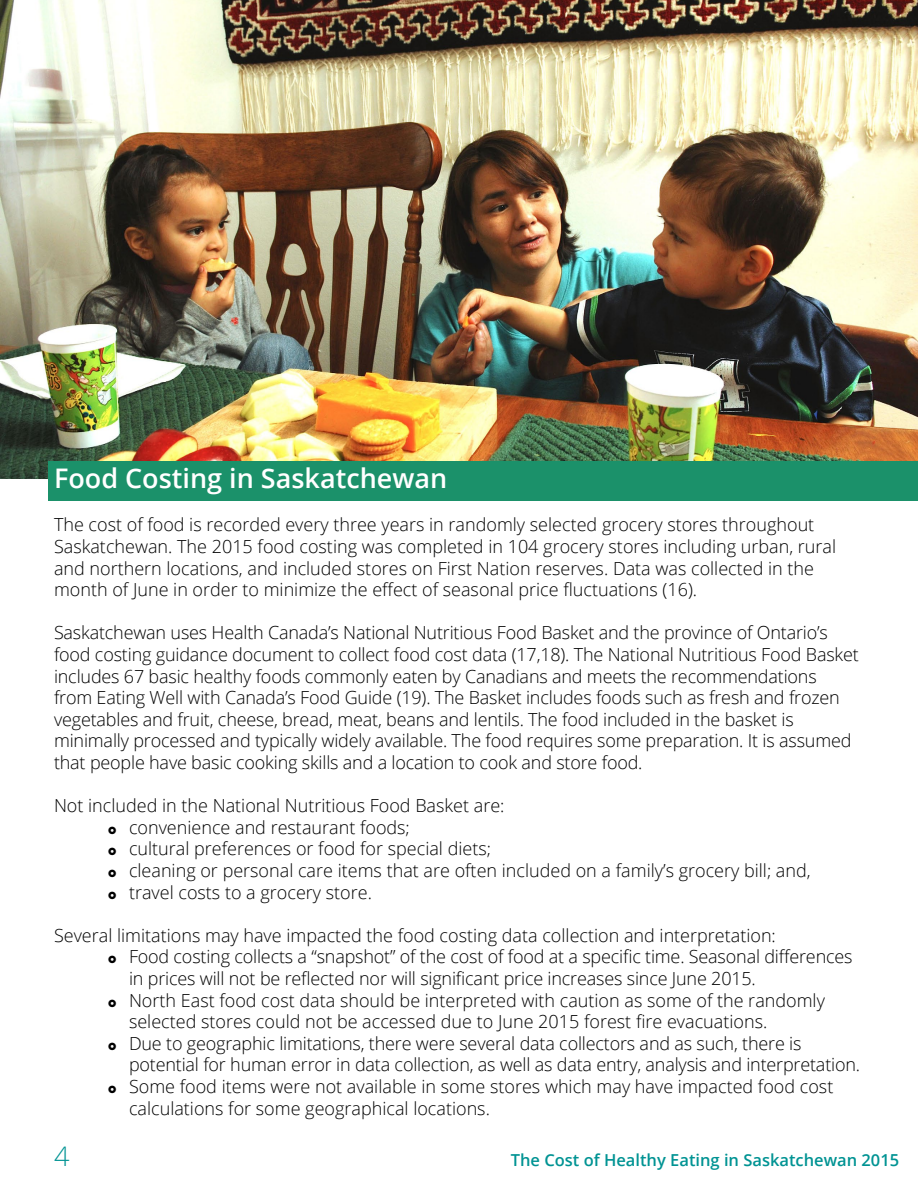
<style>
.page{position:relative;width:918px;height:1188px;background:#fff}
.page>*{position:absolute;margin:0;border:0;box-sizing:border-box;transform-origin:0 0}
.t1{font:600 27px "Open Sans";color:#fff}
.t2{font:300 27px "Open Sans";color:#009393}
.t3{font:300 18px/21.6px "Open Sans";color:#000}
.t4{font:600 16.5px "Open Sans";color:#009393}
.s1{font-family:"Brandon Grotesque";font-weight:900}
</style>
<div class="page">
<img style="left:0;top:0;width:918px;height:478px">
<div style="left:48px;top:462px;width:870px;height:39px;background:#1b916a"></div>
<h1 class="t1" style="left:54px;top:460px;width:395px">Food Costing in Saskatchewan</h1>
<p class="t3" style="left:54px;top:514px;width:784px">The cost of food is recorded every three years in randomly selected grocery stores throughout Saskatchewan. The 2015 food costing was completed in 104 grocery stores including urban, rural and northern locations, and included stores on First Nation reserves. Data was collected in the month of June in order to minimize the effect of seasonal price fluctuations (16).</p>
<p class="t3" style="left:54px;top:622px;width:806px">Saskatchewan uses Health Canada’s National Nutritious Food Basket and the province of Ontario’s food costing guidance document to collect food cost data (17,18). The National Nutritious Food Basket includes 67 basic healthy foods commonly eaten by Canadians and meets the recommendations from Eating Well with Canada’s Food Guide (19). The Basket includes foods such as fresh and frozen vegetables and fruit, cheese, bread, meat, beans and lentils. The food included in the basket is minimally processed and typically widely available. The food requires some preparation. It is assumed that people have basic cooking skills and a location to cook and store food.</p>
<p class="t3" style="left:108px;top:794px;width:704px;text-indent:-54px">Not included in the National Nutritious Food Basket are:<br><span class="s1">o</span> convenience and restaurant foods;<br><span class="s1">o</span> cultural preferences or food for special diets;<br><span class="s1">o</span> cleaning or personal care items that are often included on a family’s grocery bill; and, <span class="s1">o</span> travel costs to a grocery store.</p>
<p class="t3" style="left:54px;top:924px;width:723px">Several limitations may have impacted the food costing data collection and interpretation:</p>
<p class="t3" style="left:108px;top:946px;width:746px"><span class="s1">o</span> Food costing collects a “snapshot” of the cost of food at a specific time. Seasonal differences</p>
<p class="t3" style="left:129px;top:967px;width:628px">in prices will not be reflected nor will significant price increases since June 2015.</p>
<p class="t3" style="left:108px;top:989px;width:718px"><span class="s1">o</span> North East food cost data should be interpreted with caution as some of the randomly</p>
<p class="t3" style="left:129px;top:1010px;width:640px">selected stores could not be accessed due to June 2015 forest fire evacuations.</p>
<p class="t3" style="left:108px;top:1032px;width:695px"><span class="s1">o</span> Due to geographic limitations, there were several data collectors and as such, there is</p>
<p class="t3" style="left:129px;top:1054px;width:733px">potential for human error in data collection, as well as data entry, analysis and interpretation.</p>
<p class="t3" style="left:108px;top:1075px;width:727px"><span class="s1">o</span> Some food items were not available in some stores which may have impacted food cost</p>
<p class="t3" style="left:129px;top:1097px;width:362px">calculations for some geographical locations.</p>
<h1 class="t2" style="left:54px;top:1138px;width:17px">4</h1>
<p class="t4" style="left:511px;top:1149px;width:390px">The Cost of Healthy Eating in Saskatchewan 2015</p>
</div>
